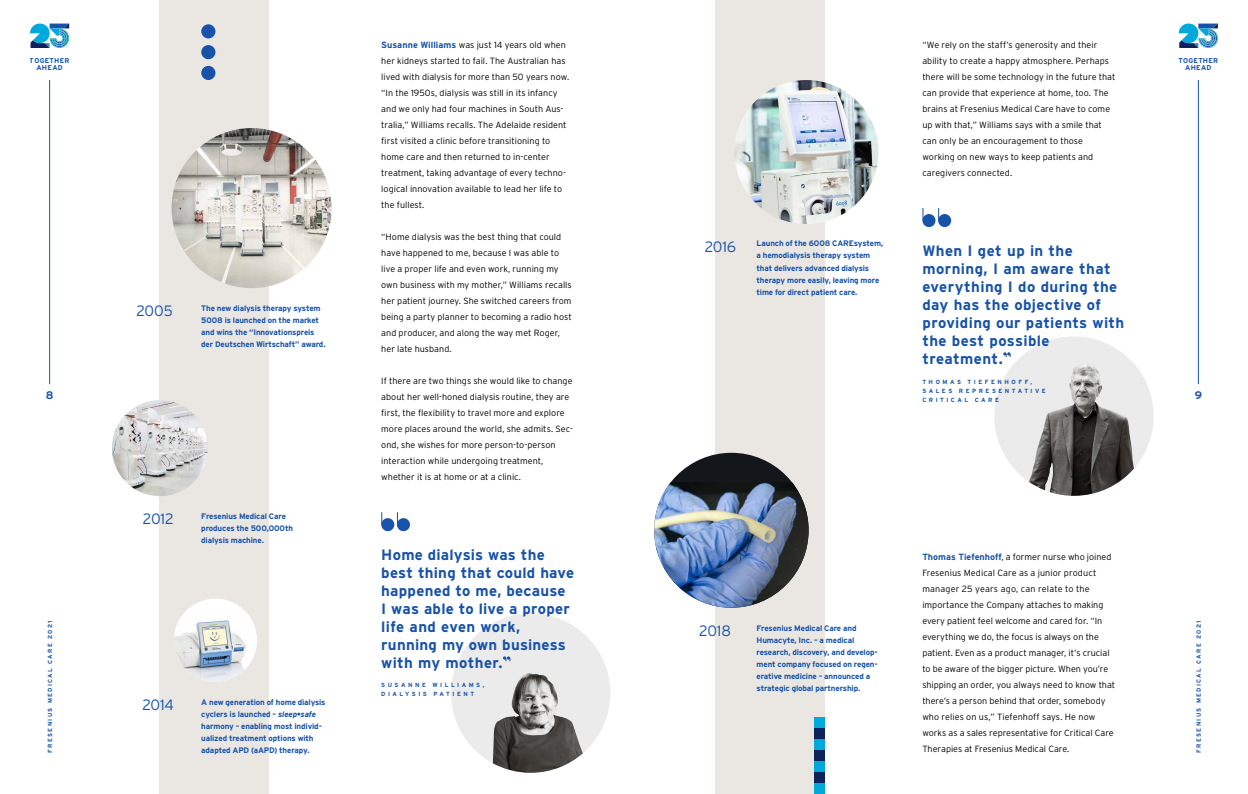
<style>
.page{position:relative;width:1248px;height:794px;background:#fff}
.page>*{position:absolute;margin:0;border:0;box-sizing:border-box;transform-origin:0 0}
.t1{font:700 15px/18px "Interstate";letter-spacing:.02em;color:#1853a9}
.t2{font:300 15px "Interstate";letter-spacing:-.015em;color:#1853a9}
.t3{font:700 11px "Interstate";color:#1853a9}
.t4{font:300 9px/16px "Interstate";color:#000}
.t5{font:700 8px/12px "Interstate";letter-spacing:-.015em;color:#1853a9}
.t6{font:700 7px/7px "Interstate";letter-spacing:.035em;color:#1853a9;text-align:center}
.t7{font:700 6px/9px "Interstate";letter-spacing:.41em;color:#1853a9}
.t8{font:700 6px "Interstate";letter-spacing:.22em;color:#1853a9}
.s1{font-weight:700;color:#1853a9}
.s2{font-style:italic}
</style>
<div class="page">
<div style="left:715px;top:0;width:109px;height:794px;background:#eae7e3"></div>
<div style="left:654px;top:453px;width:154px;height:155px;background:#13161b;border-radius:50%"></div>
<img style="left:654px;top:482px;width:154px;height:126px">
<div style="left:994px;top:336px;width:159px;height:160px;background:#ebebeb;border-radius:50%"></div>
<img style="left:1029px;top:364px;width:104px;height:132px">
<div style="left:814px;top:783px;width:10px;height:11px;background:#00a9db"></div>
<div style="left:814px;top:772px;width:10px;height:11px;background:#0e235b"></div>
<div style="left:814px;top:761px;width:10px;height:11px;background:#00a9db"></div>
<div style="left:814px;top:750px;width:10px;height:11px;background:#0e235b"></div>
<div style="left:814px;top:739px;width:10px;height:11px;background:#00a9db"></div>
<div style="left:814px;top:728px;width:10px;height:11px;background:#0e235b"></div>
<div style="left:814px;top:717px;width:10px;height:11px;background:#00a9db"></div>
<svg style="left:1003px;top:352px;width:7px;height:5px"></svg>
<div style="left:938px;top:214px;width:13px;height:13px;background:#1853a9;border-radius:50%"></div>
<div style="left:922px;top:214px;width:13px;height:13px;background:#1853a9;border-radius:50%"></div>
<img style="left:734px;top:80px;width:144px;height:144px;border-radius:72px">
<svg style="left:1178px;top:24px;width:40px;height:24px"></svg>
<hr style="left:1197px;top:80px;width:1px;height:304px;background:#1853a9">
<div style="left:160px;top:0;width:109px;height:794px;background:#eae7e3"></div>
<div style="left:451px;top:613px;width:159px;height:160px;background:#ebebeb;border-radius:50%"></div>
<img style="left:493px;top:673px;width:90px;height:100px">
<div style="left:174px;top:598px;width:83px;height:84px;background:#fff;border-radius:50%"></div>
<img style="left:174px;top:613px;width:83px;height:69px">
<svg style="left:503px;top:656px;width:7px;height:5px"></svg>
<div style="left:397px;top:518px;width:13px;height:13px;background:#1853a9;border-radius:50%"></div>
<div style="left:381px;top:518px;width:13px;height:13px;background:#1853a9;border-radius:50%"></div>
<img style="left:171px;top:128px;width:160px;height:160px;border-radius:80px">
<img style="left:112px;top:400px;width:96px;height:96px;border-radius:48px">
<div style="left:201px;top:24px;width:14px;height:14px;background:#1853a9;border-radius:50%"></div>
<div style="left:201px;top:45px;width:14px;height:14px;background:#1853a9;border-radius:50%"></div>
<div style="left:201px;top:66px;width:14px;height:14px;background:#1853a9;border-radius:50%"></div>
<svg style="left:30px;top:24px;width:40px;height:24px"></svg>
<hr style="left:49px;top:80px;width:1px;height:304px;background:#1853a9">
<p class="t6" style="left:30px;top:57px;width:41px">TOGETHER<br>AHEAD</p>
<p class="t3" style="left:46px;top:389px;width:9px">8</p>
<h1 class="t2" style="left:136px;top:302px;width:38px">2005</h1>
<p class="t5" style="left:201px;top:302px;width:126px">The new dialysis therapy system<br>5008 is launched on the market and wins the “Innovationspreis der Deutschen Wirtschaft” award.</p>
<p class="t4" style="left:381px;top:37px;width:189px"><span class="s1">Susanne Williams</span> was just 14 years old when her kidneys started to fail. The Australian has lived with dialysis for more than 50 years now. “In the 1950s, dialysis was still in its infancy and we only had four machines in South Aus&shy;tralia,” Williams recalls. The Adelaide resident first visited a clinic before transitioning to home care and then returned to in-center treatment, taking advantage of every techno&shy;logical innovation available to lead her life to the fullest.</p>
<p class="t4" style="left:381px;top:229px;width:192px">“Home dialysis was the best thing that could have happened to me, because I was able to live a proper life and even work, running my own business with my mother,” Williams recalls her patient journey. She switched careers from being a party planner to becoming a radio host and producer, and along the way met Roger, her late husband.</p>
<p class="t4" style="left:381px;top:373px;width:193px">If there are two things she would like to change about her well-honed dialysis routine, they are first, the flexibility to travel more and explore more places around the world, she admits. Sec&shy;ond, she wishes for more person-to-person interaction while undergoing treatment, whether it is at home or at a clinic.</p>
<h1 class="t2" style="left:704px;top:238px;width:33px">2016</h1>
<p class="t5" style="left:756px;top:238px;width:128px">Launch of the 6008 CAREsystem, a hemodialysis therapy system that delivers advanced dialysis therapy more easily, leaving more time for direct patient care.</p>
<p class="t4" style="left:922px;top:37px;width:194px">“We rely on the staff’s generosity and their ability to create a happy atmosphere. Perhaps there will be some technology in the future that can provide that experience at home, too. The brains at Fresenius Medical Care have to come up with that,” Williams says with a smile that can only be an encouragement to those working on new ways to keep patients and caregivers connected.</p>
<h1 class="t1" style="left:922px;top:242px;width:203px">When I get up in the morning, I am aware that everything I do during the day has the objective of providing our patients with the best possible treatment.</h1>
<p class="t7" style="left:922px;top:377px;width:125px">THOMAS TIEFENHOFF,<br>SALES REPRESENTATIVE<br>CRITICAL CARE</p>
<p class="t6" style="left:1178px;top:57px;width:41px">TOGETHER<br>AHEAD</p>
<p class="t3" style="left:1194px;top:389px;width:9px">9</p>
<h1 class="t2" style="left:143px;top:510px;width:32px">2012</h1>
<p class="t5" style="left:201px;top:510px;width:93px">Fresenius Medical Care produces the 500,000th dialysis machine.</p>
<p class="t8" style="left:47px;top:753px;width:134px;rotate:-90deg">FRESENIUS MEDICAL CARE 2021</p>
<h1 class="t2" style="left:142px;top:696px;width:33px">2014</h1>
<p class="t5" style="left:201px;top:695px;width:126px">A new generation of home dialysis cyclers is launched – <span class="s2">sleep•safe </span>harmony – enabling most individ&shy;ualized treatment options with adapted APD (aAPD) therapy.</p>
<h1 class="t1" style="left:381px;top:546px;width:194px">Home dialysis was the best thing that could have happened to me, because<br>I was able to live a proper life and even work, running my own business with my mother.</h1>
<p class="t7" style="left:381px;top:680px;width:105px">SUSANNE WILLIAMS,<br>DIALYSIS PATIENT</p>
<h1 class="t2" style="left:699px;top:622px;width:33px">2018</h1>
<p class="t5" style="left:756px;top:622px;width:123px">Fresenius Medical Care and<br>Humacyte, Inc. – a medical research, discovery, and develop&shy;ment company focused on regen&shy;erative medicine – announced a strategic global partnership.</p>
<p class="t4" style="left:922px;top:549px;width:194px"><span class="s1">Thomas Tiefenhoff</span>, a former nurse who joined Fresenius Medical Care as a junior product manager 25 years ago, can relate to the importance the Company attaches to making every patient feel welcome and cared for. “In everything we do, the focus is always on the patient. Even as a product manager, it’s crucial to be aware of the bigger picture. When you’re shipping an order, you always need to know that there’s a person behind that order, somebody who relies on us,” Tiefenhoff says. He now works as a sales representative for Critical Care Therapies at Fresenius Medical Care.</p>
<p class="t8" style="left:1195px;top:753px;width:134px;rotate:-90deg">FRESENIUS MEDICAL CARE 2021</p>
</div>
